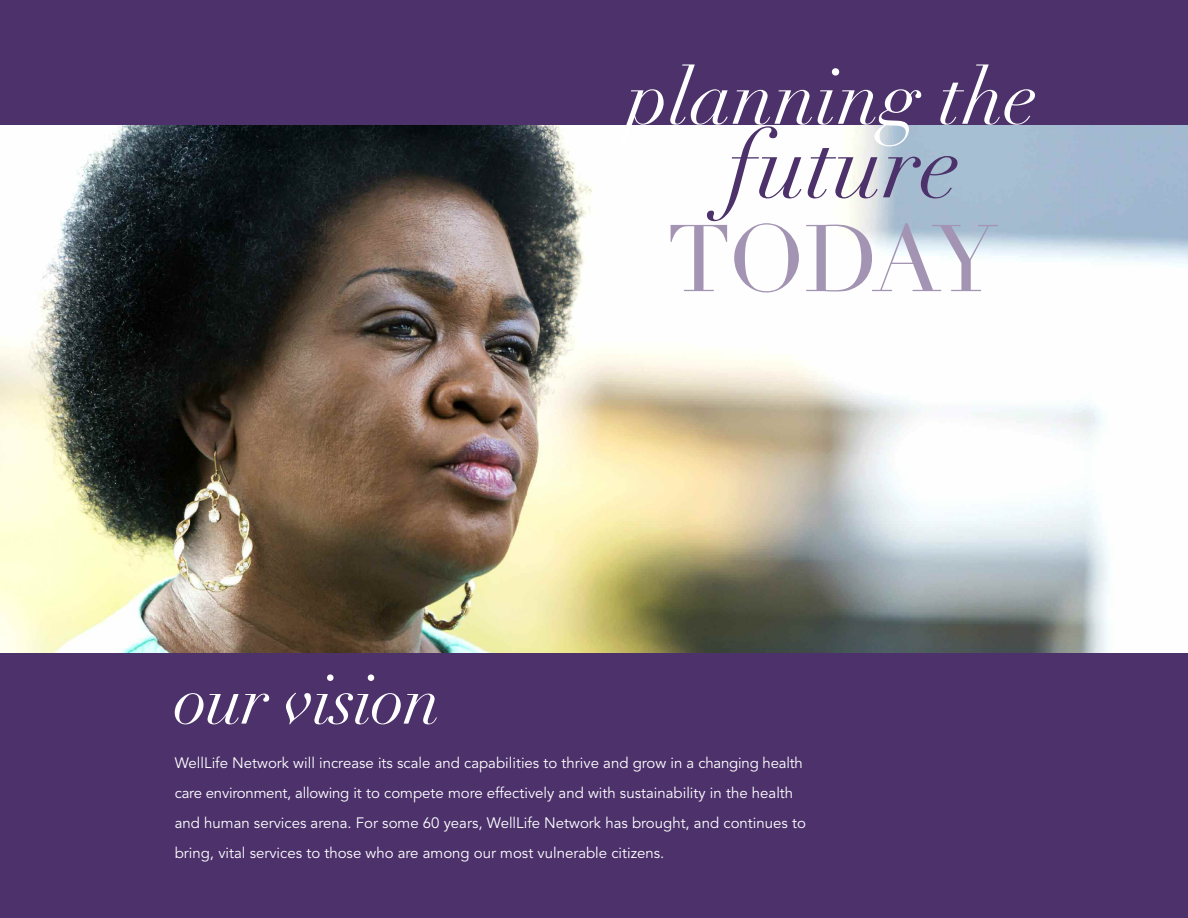
<style>
.page{position:relative;width:1188px;height:918px;background:#4c316b}
.page>*{position:absolute;margin:0;border:0;box-sizing:border-box;transform-origin:0 0}
.t1{font:italic 93.45px "Didot";color:#4c316b}
.t2{font:93px "Didot";letter-spacing:-.055em;color:#a294b2}
.t3{font:italic 78px "Didot";color:#fff}
.t4{font:italic 69px "Didot";letter-spacing:-.02em;color:#fff}
.t5{font:15px/30px "Avenir";color:#fff}
</style>
<div class="page">
<img style="left:0;top:125px;width:1188px;height:528px">
<h3 class="t3" style="left:627px;top:49px;width:412px">planning the</h3>
<h1 class="t1" style="left:727px;top:107px;width:235px">future</h1>
<h2 class="t2" style="left:667px;top:203px;width:332px">TODAY</h2>
<h3 class="t4" style="left:175px;top:657px;width:268px">our vision</h3>
<p class="t5" style="left:175px;top:748px;width:633px">WellLife Network will increase its scale and capabilities to thrive and grow in a changing health care environment, allowing it to compete more effectively and with sustainability in the health and human services arena. For some 60 years, WellLife Network has brought, and continues to bring, vital services to those who are among our most vulnerable citizens.</p>
</div>
